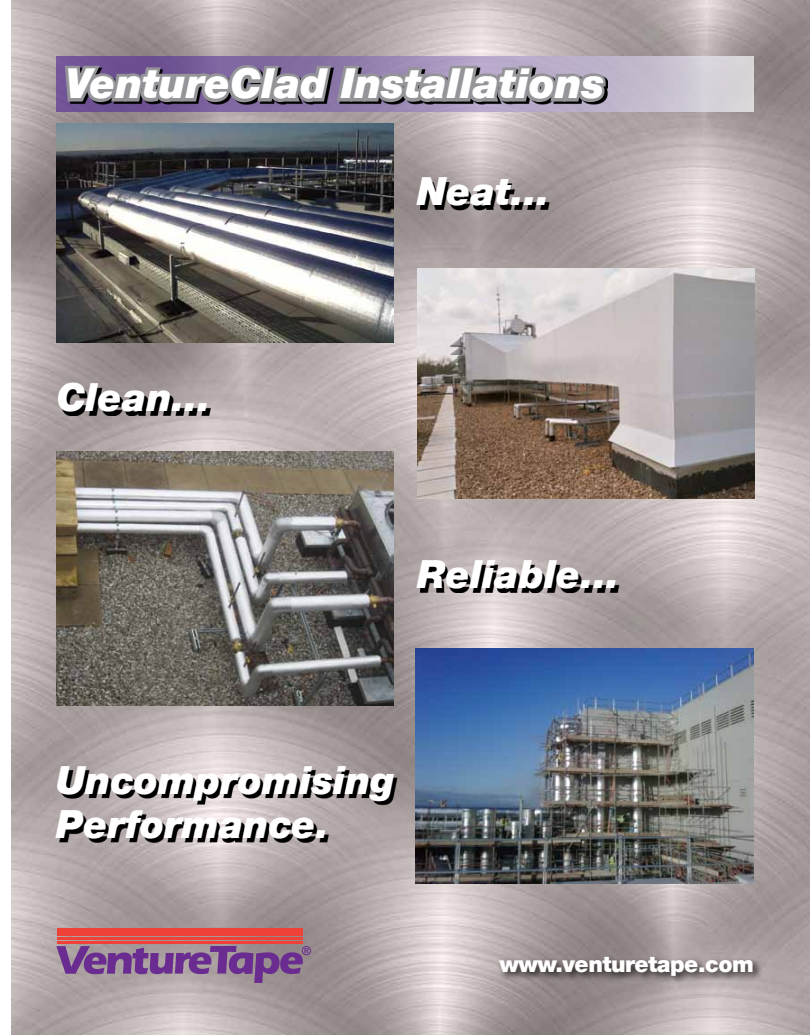
<style>
.page{position:relative;width:810px;height:1035px;background:#fff}
.page>*{position:absolute;margin:0;border:0;box-sizing:border-box;transform-origin:0 0}
.t1{font:italic 900 41.25px "Helvetica Neue LT";color:#fff}
.t2{font:italic 900 38.75px/43.8px "Helvetica Neue LT";color:#fff}
.t3{font:900 22.5px "Helvetica Neue LT";letter-spacing:-.02em;color:#fff}
</style>
<div class="page">
<img style="left:11px;top:0;width:799px;height:1035px">
<div style="left:302px;top:946px;width:9px;height:9px;border:1px solid #6a2c91;border-radius:50%"></div>
<div style="left:57px;top:929px;width:246px;height:7px;background:#ef4135"></div>
<hr style="left:57px;top:937px;width:246px;height:3px;background:#ef4135">
<hr style="left:57px;top:942px;width:246px;height:2px;background:#ef4135">
<svg style="left:56px;top:946px;width:253px;height:37px;background:#8c6d96"></svg>
<div style="left:497px;top:954px;width:266px;height:32px;background:#000;opacity:.75"></div>
<img style="left:56px;top:123px;width:338px;height:220px">
<img style="left:416px;top:649px;width:337px;height:234px">
<img style="left:56px;top:451px;width:338px;height:254px">
<img style="left:417px;top:269px;width:338px;height:229px">
<svg style="left:420px;top:182px;width:130px;height:28px;background:#5a5454"></svg>
<svg style="left:56px;top:56px;width:698px;height:55px;background:#b5a9c3"></svg>
<svg style="left:61px;top:61px;width:548px;height:46px;background:#837c8e"></svg>
<svg style="left:61px;top:387px;width:149px;height:29px;background:#625c5c"></svg>
<svg style="left:420px;top:565px;width:199px;height:28px;background:#625d5c"></svg>
<svg style="left:59px;top:771px;width:338px;height:72px;background:#7f7978"></svg>
<p class="t1" style="left:66px;top:58px;width:541px">VentureClad Installations</p>
<p class="t2" style="left:56px;top:375px;width:156px">Clean...</p>
<p class="t2" style="left:417px;top:169px;width:134px">Neat...</p>
<p class="t2" style="left:417px;top:552px;width:204px">Reliable...</p>
<p class="t2" style="left:56px;top:757px;width:340px">Uncompromising<br>Performance.</p>
<p class="t3" style="left:499px;top:951px;width:256px">www.venturetape.com</p>
</div>
